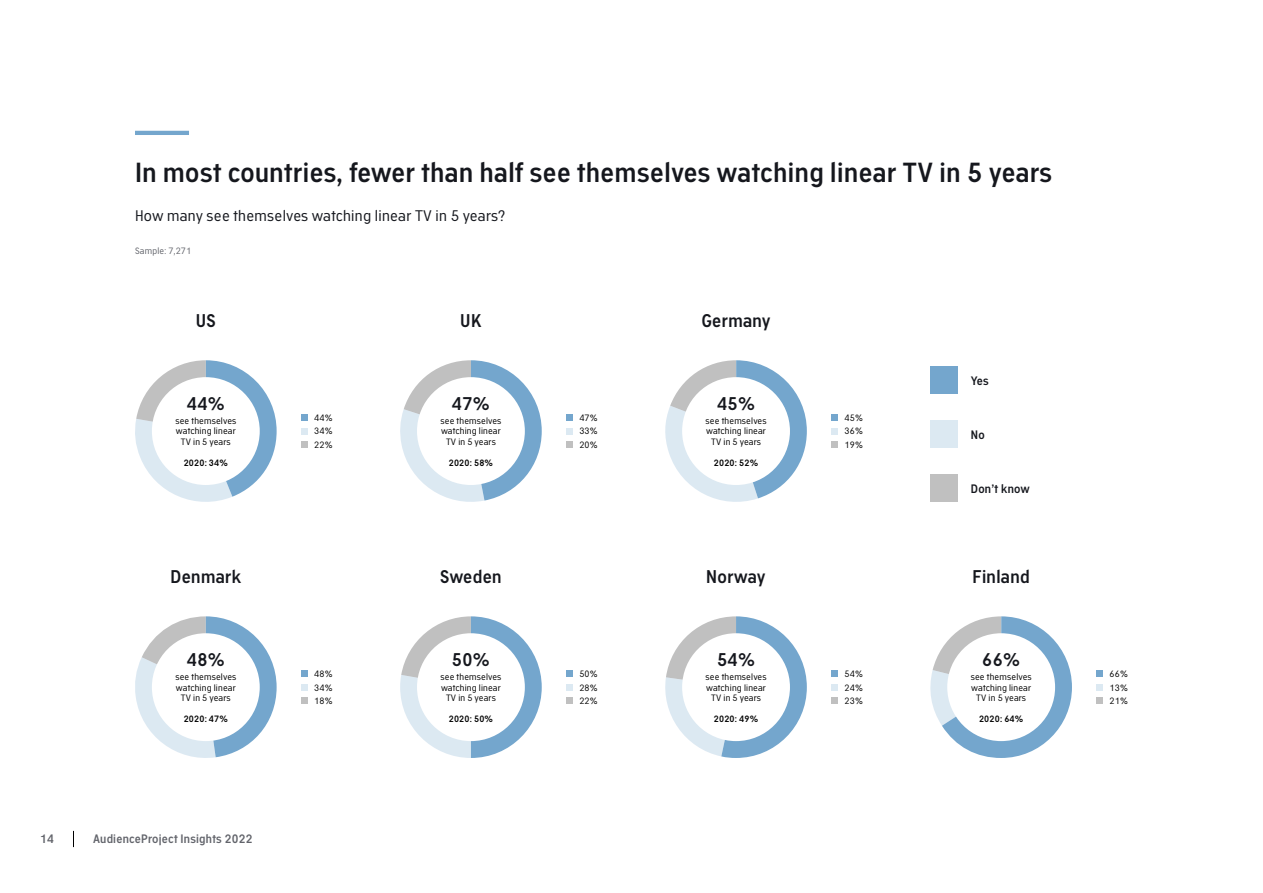
<style>
.page{position:relative;width:1263px;height:893px;background:#fff}
.page>*{position:absolute;margin:0;border:0;box-sizing:border-box;transform-origin:0 0}
.t1{font:600 27px "Academy Sans";letter-spacing:.02em;color:#15171d}
.t2{font:600 18px "Academy Sans";letter-spacing:.02em;color:#15171d}
.t3{font:15px "Academy Sans";letter-spacing:.02em;color:#15171d}
.t4{font:600 12px "Academy Sans";letter-spacing:.02em;color:#62646b}
.t5{font:600 12px "Academy Sans";letter-spacing:.02em;color:#15171d}
.t6{font:9px/13.5px "Academy Sans";letter-spacing:.02em;color:#000;text-align:justify}
.t7{font:600 9px "Academy Sans";letter-spacing:.02em;color:#000}
.t8{font:9px "Academy Sans";letter-spacing:.02em;color:#62646b}
</style>
<div class="page">
<svg style="left:135px;top:360px;width:142px;height:142px"></svg>
<svg style="left:400px;top:360px;width:142px;height:142px"></svg>
<svg style="left:665px;top:360px;width:142px;height:142px"></svg>
<svg style="left:135px;top:616px;width:142px;height:142px"></svg>
<svg style="left:400px;top:616px;width:142px;height:142px"></svg>
<svg style="left:665px;top:616px;width:142px;height:142px"></svg>
<svg style="left:930px;top:616px;width:142px;height:142px"></svg>
<hr style="left:135px;top:131px;width:54px;height:4px;background:#74a6cd">
<div style="left:930px;top:421px;width:27px;height:27px;background:#dce9f2"></div>
<div style="left:930px;top:367px;width:27px;height:27px;background:#74a6cd"></div>
<div style="left:301px;top:414px;width:6px;height:7px;background:#74a6cd"></div>
<svg style="left:301px;top:428px;width:6px;height:6px"></svg>
<div style="left:301px;top:441px;width:6px;height:7px;background:#c0c0c0"></div>
<div style="left:152px;top:377px;width:108px;height:108px;background:#fff;border-radius:50%"></div>
<div style="left:566px;top:414px;width:7px;height:7px;background:#74a6cd"></div>
<div style="left:566px;top:428px;width:7px;height:6px;background:#dce9f2"></div>
<div style="left:566px;top:441px;width:7px;height:7px;background:#c0c0c0"></div>
<div style="left:301px;top:670px;width:6px;height:7px;background:#74a6cd"></div>
<svg style="left:301px;top:684px;width:6px;height:6px"></svg>
<div style="left:301px;top:697px;width:6px;height:7px;background:#c0c0c0"></div>
<div style="left:566px;top:670px;width:7px;height:7px;background:#74a6cd"></div>
<div style="left:566px;top:684px;width:7px;height:6px;background:#dce9f2"></div>
<div style="left:566px;top:697px;width:7px;height:7px;background:#c0c0c0"></div>
<div style="left:831px;top:670px;width:7px;height:7px;background:#74a6cd"></div>
<div style="left:831px;top:684px;width:7px;height:6px;background:#dce9f2"></div>
<div style="left:831px;top:697px;width:7px;height:7px;background:#c0c0c0"></div>
<div style="left:1096px;top:670px;width:7px;height:7px;background:#74a6cd"></div>
<div style="left:1096px;top:684px;width:7px;height:6px;background:#dce9f2"></div>
<div style="left:1096px;top:697px;width:7px;height:7px;background:#c0c0c0"></div>
<div style="left:417px;top:377px;width:108px;height:108px;background:#fff;border-radius:50%"></div>
<div style="left:682px;top:377px;width:108px;height:108px;background:#fff;border-radius:50%"></div>
<div style="left:152px;top:633px;width:108px;height:108px;background:#fff;border-radius:50%"></div>
<div style="left:417px;top:633px;width:108px;height:108px;background:#fff;border-radius:50%"></div>
<div style="left:682px;top:633px;width:108px;height:108px;background:#fff;border-radius:50%"></div>
<div style="left:947px;top:633px;width:108px;height:108px;background:#fff;border-radius:50%"></div>
<div style="left:831px;top:414px;width:7px;height:7px;background:#74a6cd"></div>
<div style="left:831px;top:428px;width:7px;height:6px;background:#dce9f2"></div>
<div style="left:831px;top:441px;width:7px;height:7px;background:#c0c0c0"></div>
<div style="left:930px;top:475px;width:27px;height:27px;background:#c0c0c0"></div>
<svg style="left:73px;top:831px;width:1px;height:16px"></svg>
<h1 class="t1" style="left:135px;top:156px;width:918px">In most countries, fewer than half see themselves watching linear TV in 5 years</h1>
<h3 class="t3" style="left:135px;top:206px;width:372px">How many see themselves watching linear TV in 5 years?</h3>
<p class="t8" style="left:135px;top:245px;width:58px">Sample: 7,271</p>
<h2 class="t2" style="left:196px;top:309px;width:21px">US</h2>
<h2 class="t2" style="left:460px;top:309px;width:23px">UK</h2>
<h2 class="t2" style="left:701px;top:309px;width:71px">Germany</h2>
<h2 class="t2" style="left:452px;top:393px;width:39px">47%</h2>
<p class="t6" style="left:440px;top:415px;width:62px;line-height:10.8px;text-align:center">see themselves watching linear<br>TV in 5 years</p>
<h2 class="t2" style="left:187px;top:393px;width:39px">44%</h2>
<p class="t6" style="left:175px;top:415px;width:62px;line-height:10.8px;text-align:center">see themselves watching linear<br>TV in 5 years</p>
<p class="t6" style="left:579px;top:411px;width:20px">47% 33% 20%</p>
<p class="t6" style="left:314px;top:411px;width:20px">44% 34% 22%</p>
<h2 class="t2" style="left:717px;top:393px;width:39px">45%</h2>
<p class="t6" style="left:706px;top:415px;width:62px;line-height:10.8px;text-align:center">see themselves watching linear<br>TV in 5 years</p>
<p class="t6" style="left:844px;top:411px;width:20px">45% 36% 19%</p>
<p class="t7" style="left:184px;top:457px;width:46px">2020: 34%</p>
<p class="t7" style="left:449px;top:457px;width:46px">2020: 58%</p>
<p class="t7" style="left:714px;top:457px;width:46px">2020: 52%</p>
<h3 class="t5" style="left:971px;top:373px;width:19px">Yes</h3>
<h3 class="t5" style="left:971px;top:427px;width:15px">No</h3>
<h3 class="t5" style="left:971px;top:481px;width:60px">Don’t know</h3>
<h2 class="t2" style="left:170px;top:566px;width:72px">Denmark</h2>
<h2 class="t2" style="left:187px;top:649px;width:39px">48%</h2>
<p class="t6" style="left:175px;top:671px;width:62px;line-height:10.8px;text-align:center">see themselves watching linear<br>TV in 5 years</p>
<h2 class="t2" style="left:440px;top:566px;width:63px">Sweden</h2>
<h2 class="t2" style="left:706px;top:566px;width:61px">Norway</h2>
<h2 class="t2" style="left:972px;top:566px;width:59px">Finland</h2>
<h2 class="t2" style="left:452px;top:649px;width:39px">50%</h2>
<p class="t6" style="left:440px;top:671px;width:62px;line-height:10.8px;text-align:center">see themselves watching linear<br>TV in 5 years</p>
<h2 class="t2" style="left:717px;top:649px;width:39px">54%</h2>
<p class="t6" style="left:706px;top:671px;width:62px;line-height:10.8px;text-align:center">see themselves watching linear<br>TV in 5 years</p>
<h2 class="t2" style="left:982px;top:649px;width:39px">66%</h2>
<p class="t6" style="left:971px;top:671px;width:62px;line-height:10.8px;text-align:center">see themselves watching linear<br>TV in 5 years</p>
<p class="t6" style="left:314px;top:667px;width:20px">48% 34% 18%</p>
<p class="t6" style="left:579px;top:667px;width:20px">50% 28% 22%</p>
<p class="t6" style="left:844px;top:667px;width:20px">54% 24% 23%</p>
<p class="t6" style="left:1109px;top:667px;width:20px">66% 13% 21%</p>
<p class="t7" style="left:184px;top:713px;width:46px">2020: 47%</p>
<p class="t7" style="left:449px;top:713px;width:46px">2020: 50%</p>
<p class="t7" style="left:714px;top:713px;width:46px">2020: 49%</p>
<p class="t7" style="left:979px;top:713px;width:46px">2020: 64%</p>
<h3 class="t4" style="left:40px;top:831px;width:15px">14</h3>
<h3 class="t4" style="left:93px;top:831px;width:161px">AudienceProject Insights 2022</h3>
</div>
